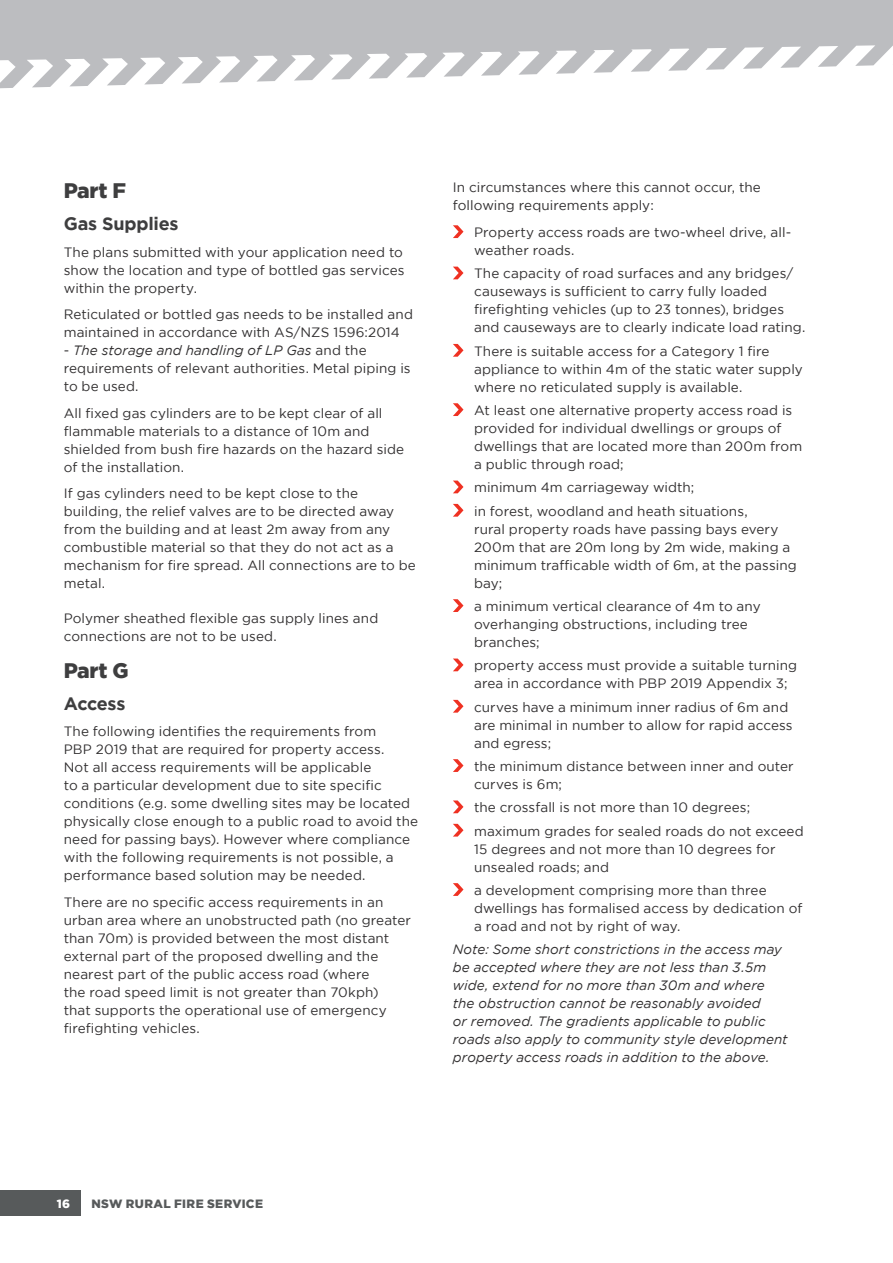
<style>
.page{position:relative;width:893px;height:1263px;background:#fff}
.page>*{position:absolute;margin:0;border:0;box-sizing:border-box;transform-origin:0 0}
._01_Heading_1{font:900 21px "Gotham";letter-spacing:-.01em;color:#3e3e3f}
._01_Heading_2{font:700 18px "Gotham";letter-spacing:-.015em;color:#3e3e3f}
.P_Body__P{font:13.5px/18px "Gotham";letter-spacing:.005em;color:#312f30}
.P_02_Bullets__P{font:13.5px/18px "Gotham";letter-spacing:.005em;color:#312f30}
.P_Body__P-2{font:italic 13.5px/18px "Gotham";letter-spacing:.005em;color:#312f30}
._01_Heading_1-2{font:13.5px/18px "Gotham";letter-spacing:.005em;color:#312f30}
.t1{font:900 12px "Gotham";letter-spacing:.03em;color:#575a5b}
.t2{font:900 12px "Gotham";color:#fff}
.s1{font-style:italic}
</style>
<div class="page">
<div style="left:0;top:1191px;width:81px;height:25px;background:#575a5b"></div>
<svg style="left:453px;top:225px;width:10px;height:13px"></svg>
<svg style="left:453px;top:267px;width:10px;height:12px"></svg>
<svg style="left:453px;top:344px;width:10px;height:13px"></svg>
<svg style="left:453px;top:403px;width:10px;height:13px"></svg>
<svg style="left:453px;top:481px;width:10px;height:12px"></svg>
<svg style="left:453px;top:504px;width:10px;height:13px"></svg>
<svg style="left:453px;top:599px;width:10px;height:13px"></svg>
<svg style="left:453px;top:658px;width:10px;height:13px"></svg>
<svg style="left:453px;top:700px;width:10px;height:13px"></svg>
<svg style="left:453px;top:759px;width:10px;height:13px"></svg>
<svg style="left:453px;top:800px;width:10px;height:13px"></svg>
<svg style="left:453px;top:824px;width:10px;height:12px"></svg>
<svg style="left:453px;top:883px;width:10px;height:13px"></svg>
<svg style="left:0;top:0;width:893px;height:89px;fill:#bcbdc0"></svg>
<h1 class="_01_Heading_1" style="left:64px;top:177px;width:64px">Part F</h1>
<h2 class="_01_Heading_2" style="left:64px;top:212px;width:116px">Gas Supplies</h2>
<p class="P_Body__P" style="left:64px;top:243px;width:342px">The plans submitted with your application need to show the location and type of bottled gas services within the property.</p>
<p class="P_Body__P" style="left:64px;top:305px;width:351px">Reticulated or bottled gas needs to be installed and maintained in accordance with AS/NZS 1596:2014</p>
<p class="P_Body__P" style="left:64px;top:341px;width:348px">- <span class="s1">The storage and handling of LP Gas</span> and the requirements of relevant authorities. Metal piping is to be used.</p>
<p class="P_Body__P" style="left:64px;top:404px;width:342px">All fixed gas cylinders are to be kept clear of all flammable materials to a distance of 10m and shielded from bush fire hazards on the hazard side of the installation.</p>
<p class="P_Body__P" style="left:64px;top:484px;width:354px">If gas cylinders need to be kept close to the building, the relief valves are to be directed away from the building and at least 2m away from any combustible material so that they do not act as a mechanism for fire spread. All connections are to be metal.</p>
<h1 class="_01_Heading_1-2" style="left:64px;top:609px;width:316px">Polymer sheathed flexible gas supply lines and connections are not to be used.</h1>
<h1 class="_01_Heading_1" style="left:64px;top:656px;width:66px">Part G</h1>
<h2 class="_01_Heading_2" style="left:64px;top:691px;width:63px">Access</h2>
<p class="P_Body__P" style="left:64px;top:722px;width:356px">The following identifies the requirements from<br>PBP 2019 that are required for property access.<br>Not all access requirements will be applicable<br>to a particular development due to site specific conditions (e.g. some dwelling sites may be located physically close enough to a public road to avoid the need for passing bays). However where compliance with the following requirements is not possible, a performance based solution may be needed.</p>
<p class="P_Body__P" style="left:64px;top:892px;width:349px">There are no specific access requirements in an urban area where an unobstructed path (no greater than 70m) is provided between the most distant external part of the proposed dwelling and the nearest part of the public access road (where<br>the road speed limit is not greater than 70kph)<br>that supports the operational use of emergency firefighting vehicles.</p>
<p class="P_Body__P" style="left:453px;top:178px;width:310px">In circumstances where this cannot occur, the following requirements apply:</p>
<p class="P_02_Bullets__P" style="left:474px;top:223px;width:319px">Property access roads are two-wheel drive, all&shy;weather roads.</p>
<p class="P_02_Bullets__P" style="left:474px;top:264px;width:333px">The capacity of road surfaces and any bridges/ causeways is sufficient to carry fully loaded firefighting vehicles (up to 23 tonnes), bridges and causeways are to clearly indicate load rating.</p>
<p class="P_02_Bullets__P" style="left:474px;top:342px;width:330px">There is suitable access for a Category 1 fire appliance to within 4m of the static water supply where no reticulated supply is available.</p>
<p class="P_02_Bullets__P" style="left:474px;top:401px;width:330px">At least one alternative property access road is provided for individual dwellings or groups of dwellings that are located more than 200m from a public through road;</p>
<p class="P_02_Bullets__P" style="left:474px;top:478px;width:222px">minimum 4m carriageway width;</p>
<p class="P_02_Bullets__P" style="left:474px;top:501px;width:324px">in forest, woodland and heath situations,<br>rural property roads have passing bays every 200m that are 20m long by 2m wide, making a minimum trafficable width of 6m, at the passing bay;</p>
<p class="P_02_Bullets__P" style="left:474px;top:597px;width:288px">a minimum vertical clearance of 4m to any overhanging obstructions, including tree branches;</p>
<p class="P_02_Bullets__P" style="left:474px;top:656px;width:325px">property access must provide a suitable turning area in accordance with PBP 2019 Appendix 3;</p>
<p class="P_02_Bullets__P" style="left:474px;top:697px;width:320px">curves have a minimum inner radius of 6m and are minimal in number to allow for rapid access and egress;</p>
<p class="P_02_Bullets__P" style="left:474px;top:757px;width:321px">the minimum distance between inner and outer curves is 6m;</p>
<p class="P_02_Bullets__P" style="left:474px;top:798px;width:277px">the crossfall is not more than 10 degrees;</p>
<p class="P_02_Bullets__P" style="left:474px;top:821px;width:331px">maximum grades for sealed roads do not exceed<br>15 degrees and not more than 10 degrees for unsealed roads; and</p>
<p class="P_02_Bullets__P" style="left:474px;top:881px;width:330px">a development comprising more than three dwellings has formalised access by dedication of a road and not by right of way.</p>
<p class="P_Body__P-2" style="left:453px;top:940px;width:336px">Note: Some short constrictions in the access may be accepted where they are not less than 3.5m wide, extend for no more than 30m and where the obstruction cannot be reasonably avoided<br>or removed. The gradients applicable to public roads also apply to community style development property access roads in addition to the above.</p>
<p class="t2" style="left:57px;top:1196px;width:15px">16</p>
<p class="t1" style="left:91px;top:1196px;width:173px">NSW RURAL FIRE SERVICE</p>
</div>
